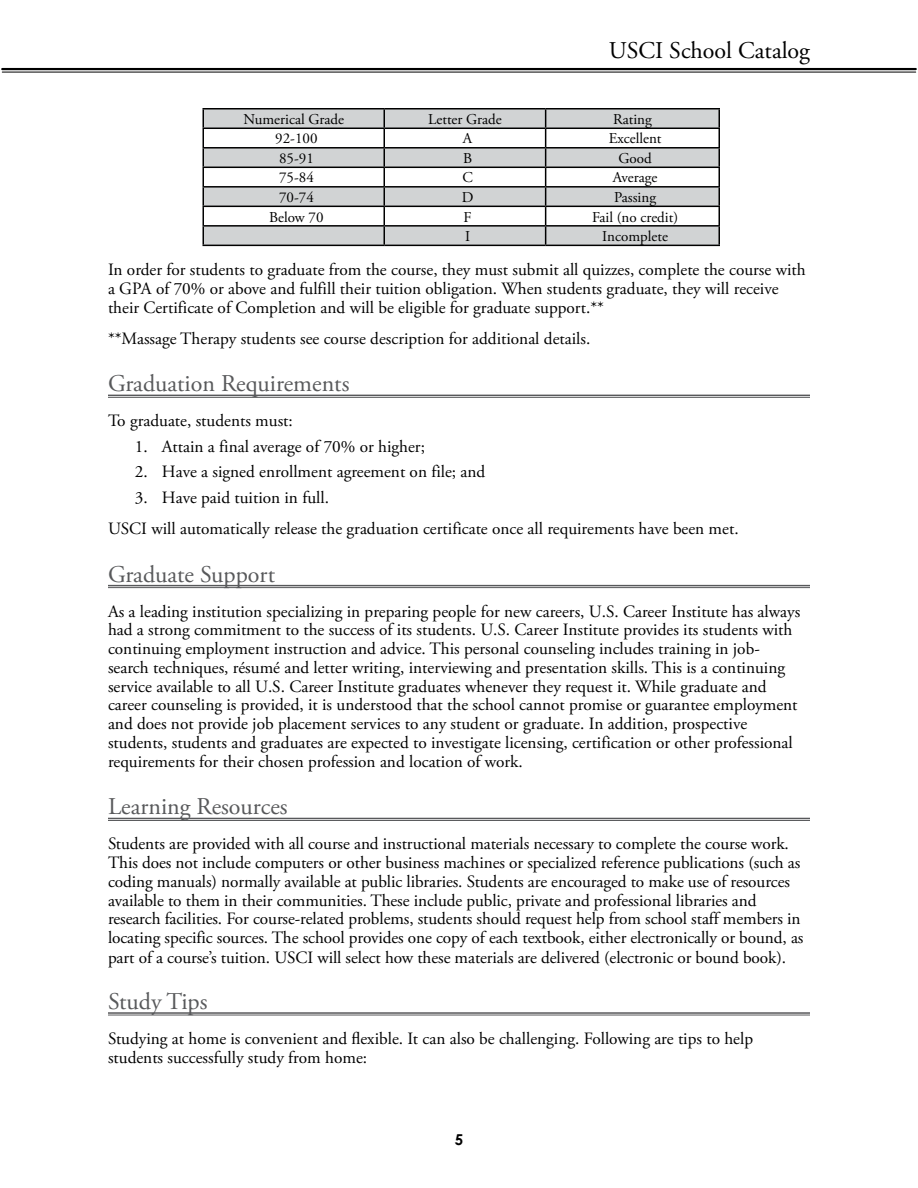
<style>
.page{position:relative;width:918px;height:1188px;background:#fff}
.page>*{position:absolute;margin:0;border:0;box-sizing:border-box;transform-origin:0 0}
.t1{font:24px "Adobe Garamond Pro";color:#58595b}
.t2{font:24px "Adobe Garamond Pro";color:#000}
.t3{font:17.25px/18.9px "Adobe Garamond Pro";color:#000}
.t4{font:15px "Adobe Garamond Pro";color:#000}
.t5{font:700 15px "Century Gothic";color:#000}
</style>
<div class="page">
<hr style="left:2px;top:68px;width:914px;height:2px;background:#000">
<hr style="left:2px;top:72px;width:914px;height:1px;background:#000">
<hr style="left:108px;top:395px;width:702px;height:1px;background:#58595b">
<hr style="left:108px;top:397px;width:702px;height:1px;background:#58595b">
<hr style="left:108px;top:585px;width:702px;height:1px;background:#58595b">
<hr style="left:108px;top:587px;width:702px;height:1px;background:#58595b">
<hr style="left:108px;top:818px;width:702px;height:1px;background:#58595b">
<hr style="left:108px;top:820px;width:702px;height:1px;background:#58595b">
<hr style="left:108px;top:1012px;width:702px;height:2px;background:#58595b">
<hr style="left:108px;top:1015px;width:702px;height:1px;background:#58595b">
<svg style="left:204px;top:110px;width:514px;height:135px;fill:#d1d3d4"></svg>
<hr style="left:202px;top:108px;width:182px;height:2px;background:#000">
<hr style="left:384px;top:108px;width:162px;height:2px;background:#000">
<hr style="left:546px;top:108px;width:174px;height:2px;background:#000">
<hr style="left:202px;top:128px;width:182px;height:1px;background:#000">
<hr style="left:384px;top:128px;width:162px;height:1px;background:#000">
<hr style="left:546px;top:128px;width:174px;height:1px;background:#000">
<hr style="left:202px;top:147px;width:182px;height:2px;background:#000">
<hr style="left:384px;top:147px;width:162px;height:2px;background:#000">
<hr style="left:546px;top:147px;width:174px;height:2px;background:#000">
<hr style="left:202px;top:167px;width:182px;height:1px;background:#000">
<hr style="left:384px;top:167px;width:162px;height:1px;background:#000">
<hr style="left:546px;top:167px;width:174px;height:1px;background:#000">
<hr style="left:202px;top:186px;width:182px;height:2px;background:#000">
<hr style="left:384px;top:186px;width:162px;height:2px;background:#000">
<hr style="left:546px;top:186px;width:174px;height:2px;background:#000">
<hr style="left:202px;top:206px;width:182px;height:1px;background:#000">
<hr style="left:384px;top:206px;width:162px;height:1px;background:#000">
<hr style="left:546px;top:206px;width:174px;height:1px;background:#000">
<hr style="left:202px;top:225px;width:182px;height:2px;background:#000">
<svg style="left:202px;top:109px;width:2px;height:136px"></svg>
<hr style="left:384px;top:225px;width:162px;height:2px;background:#000">
<svg style="left:384px;top:109px;width:1px;height:136px"></svg>
<hr style="left:546px;top:225px;width:174px;height:2px;background:#000">
<svg style="left:545px;top:109px;width:1px;height:136px"></svg>
<svg style="left:718px;top:109px;width:2px;height:136px"></svg>
<hr style="left:202px;top:245px;width:182px;height:1px;background:#000">
<hr style="left:384px;top:245px;width:162px;height:1px;background:#000">
<hr style="left:546px;top:245px;width:174px;height:1px;background:#000">
<h1 class="t2" style="left:609px;top:36px;width:203px">USCI School Catalog</h1>
<p class="t4" style="left:243px;top:110px;width:102px">Numerical Grade</p>
<p class="t4" style="left:428px;top:110px;width:75px">Letter Grade</p>
<p class="t4" style="left:613px;top:110px;width:40px">Rating</p>
<p class="t4" style="left:275px;top:130px;width:44px">92-100</p>
<p class="t4" style="left:463px;top:130px;width:11px">A</p>
<p class="t4" style="left:609px;top:130px;width:54px">Excellent</p>
<p class="t4" style="left:279px;top:149px;width:36px">85-91</p>
<p class="t4" style="left:463px;top:149px;width:11px">B</p>
<p class="t4" style="left:618px;top:149px;width:35px">Good</p>
<p class="t4" style="left:279px;top:169px;width:36px">75-84</p>
<p class="t4" style="left:462px;top:169px;width:12px">C</p>
<p class="t4" style="left:613px;top:169px;width:46px">Average</p>
<p class="t4" style="left:279px;top:188px;width:36px">70-74</p>
<p class="t4" style="left:462px;top:188px;width:13px">D</p>
<p class="t4" style="left:614px;top:188px;width:43px">Passing</p>
<p class="t4" style="left:269px;top:208px;width:56px">Below 70</p>
<p class="t4" style="left:464px;top:208px;width:10px">F</p>
<p class="t4" style="left:592px;top:208px;width:88px">Fail (no credit)</p>
<p class="t4" style="left:465px;top:227px;width:7px">I</p>
<p class="t4" style="left:602px;top:227px;width:67px">Incomplete</p>
<p class="t3" style="left:108px;top:261px;width:699px">In order for students to graduate from the course, they must submit all quizzes, complete the course with a GPA of 70% or above and fulfill their tuition obligation. When students graduate, they will receive their Certificate of Completion and will be eligible for graduate support.**</p>
<p class="t3" style="left:108px;top:330px;width:484px">**Massage Therapy students see course description for additional details.</p>
<h1 class="t1" style="left:108px;top:369px;width:243px">Graduation Requirements</h1>
<p class="t3" style="left:108px;top:412px;width:186px">To graduate, students must:</p>
<p class="t3" style="left:135px;top:438px;width:292px">1. Attain a final average of 70% or higher;</p>
<p class="t3" style="left:135px;top:463px;width:352px">2. Have a signed enrollment agreement on file; and</p>
<p class="t3" style="left:108px;top:482px;width:632px;line-height:31.7px;text-indent:27px">3. Have paid tuition in full.<br>USCI will automatically release the graduation certificate once all requirements have been met.</p>
<h1 class="t1" style="left:108px;top:560px;width:169px">Graduate Support</h1>
<p class="t3" style="left:108px;top:602px;width:694px">As a leading institution specializing in preparing people for new careers, U.S. Career Institute has always had a strong commitment to the success of its students. U.S. Career Institute provides its students with continuing employment instruction and advice. This personal counseling includes training in job&shy;search techniques, résumé and letter writing, interviewing and presentation skills. This is a continuing service available to all U.S. Career Institute graduates whenever they request it. While graduate and career counseling is provided, it is understood that the school cannot promise or guarantee employment and does not provide job placement services to any student or graduate. In addition, prospective students, students and graduates are expected to investigate licensing, certification or other professional requirements for their chosen profession and location of work.</p>
<h1 class="t1" style="left:108px;top:792px;width:181px">Learning Resources</h1>
<p class="t3" style="left:108px;top:835px;width:697px">Students are provided with all course and instructional materials necessary to complete the course work.<br>This does not include computers or other business machines or specialized reference publications (such as coding manuals) normally available at public libraries. Students are encouraged to make use of resources available to them in their communities. These include public, private and professional libraries and research facilities. For course-related problems, students should request help from school staff members in locating specific sources. The school provides one copy of each textbook, either electronically or bound, as part of a course’s tuition. USCI will select how these materials are delivered (electronic or bound book).</p>
<h1 class="t1" style="left:108px;top:987px;width:101px">Study Tips</h1>
<p class="t3" style="left:108px;top:1030px;width:647px">Studying at home is convenient and flexible. It can also be challenging. Following are tips to help students successfully study from home:</p>
<p class="t5" style="left:455px;top:1128px;width:10px">5</p>
</div>
